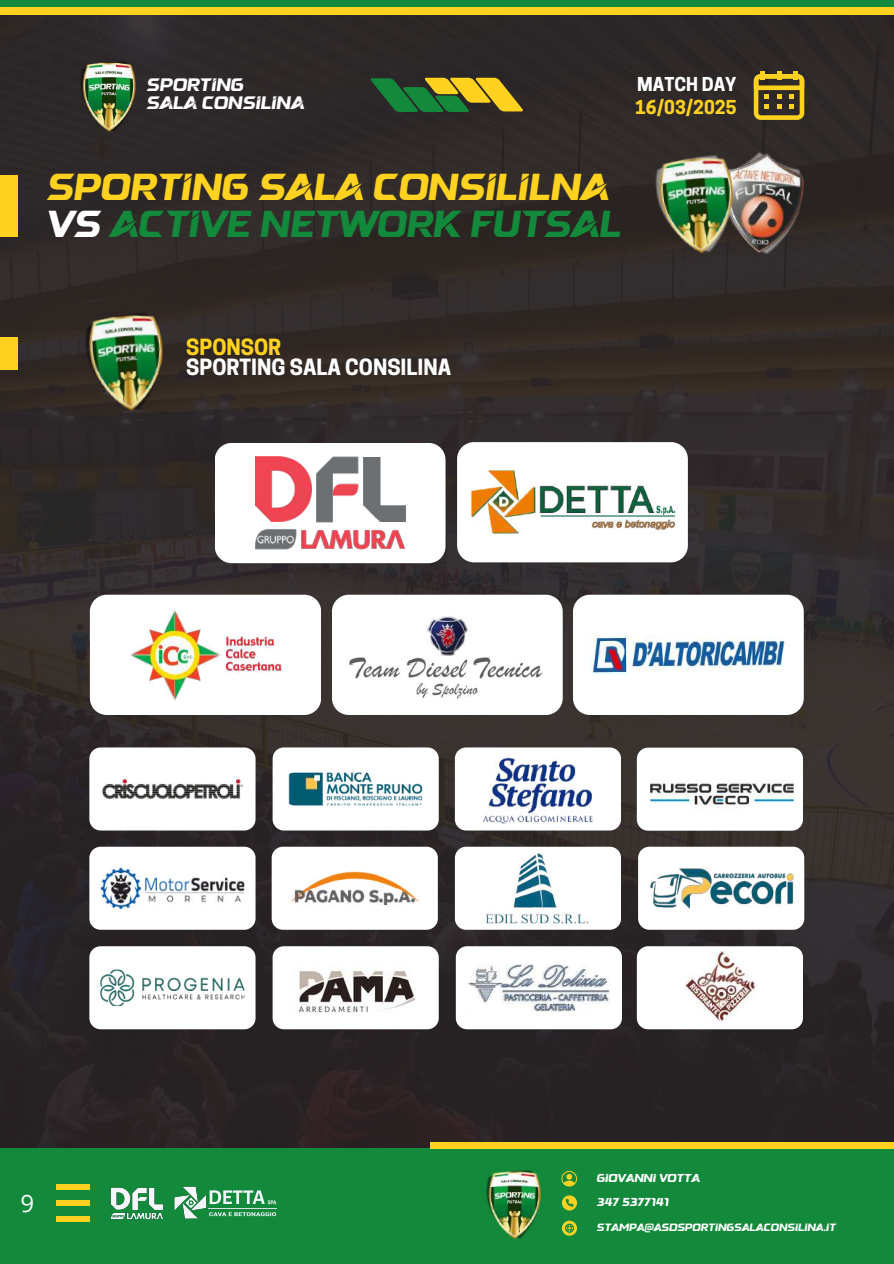
<style>
.page{position:relative;width:894px;height:1264px;background:#fff}
.page>*{position:absolute;margin:0;border:0;box-sizing:border-box;transform-origin:0 0}
.t1{font:37.5px/37.2px "Semakin";color:#ffd21f}
.t2{font:24px "Open Sans";color:#fff}
.t3{font:700 21px "Cooper Hewitt";color:#fff}
.t4{font:700 21px "Cooper Hewitt";color:#ffd21f}
.t5{font:18px/18px "Semakin";color:#fff}
.t6{font:700 18px "Cooper Hewitt";color:#ffd21f}
.t7{font:700 18px "Cooper Hewitt";color:#fff}
.t8{font:11.55px/24.2px "Semakin";color:#fff}
.t9{font:10.5px "Semakin";color:#fff}
.s1{color:#fff}
.s2{color:#13893b}
</style>
<div class="page">
<img style="left:0;top:15px;width:893px;height:1133px">
<div style="left:0;top:1148px;width:893px;height:115px;background:#13893b"></div>
<svg style="left:562px;top:1195px;width:14px;height:14px"></svg>
<svg style="left:562px;top:1220px;width:14px;height:15px"></svg>
<svg style="left:561px;top:1171px;width:16px;height:15px"></svg>
<img style="left:486px;top:1170px;width:56px;height:70px">
<svg style="left:216px;top:1215px;width:60px;height:1px"></svg>
<svg style="left:216px;top:1190px;width:48px;height:10px"></svg>
<img style="left:216px;top:1200px;width:61px;height:15px">
<img style="left:174px;top:1186px;width:42px;height:33px">
<img style="left:179px;top:1191px;width:20px;height:23px">
<img style="left:110px;top:1187px;width:53px;height:32px">
<img style="left:77px;top:301px;width:100px;height:118px">
<div style="left:0;top:338px;width:17px;height:32px;background:#ffd21f"></div>
<svg style="left:573px;top:594px;width:230px;height:121px"></svg>
<svg style="left:332px;top:594px;width:230px;height:121px"></svg>
<svg style="left:215px;top:443px;width:230px;height:120px"></svg>
<svg style="left:457px;top:442px;width:230px;height:120px"></svg>
<svg style="left:90px;top:594px;width:231px;height:121px"></svg>
<img style="left:463px;top:464px;width:218px;height:76px">
<img style="left:253px;top:528px;width:154px;height:22px">
<img style="left:255px;top:457px;width:56px;height:64px">
<img style="left:315px;top:455px;width:45px;height:68px">
<img style="left:363px;top:457px;width:42px;height:64px">
<img style="left:425px;top:612px;width:46px;height:33px">
<img style="left:345px;top:645px;width:204px;height:33px">
<img style="left:411px;top:682px;width:72px;height:17px">
<img style="left:125px;top:604px;width:161px;height:101px">
<img style="left:587px;top:636px;width:202px;height:38px">
<div style="left:89px;top:946px;width:166px;height:83px;background:#fff;border-radius:11px"></div>
<div style="left:272px;top:946px;width:166px;height:83px;background:#fff;border-radius:11px"></div>
<div style="left:455px;top:946px;width:166px;height:83px;background:#fff;border-radius:11px"></div>
<div style="left:271px;top:846px;width:166px;height:83px;background:#fff;border-radius:11px"></div>
<div style="left:455px;top:846px;width:166px;height:83px;background:#fff;border-radius:11px"></div>
<div style="left:638px;top:846px;width:166px;height:83px;background:#fff;border-radius:11px"></div>
<div style="left:89px;top:846px;width:166px;height:83px;background:#fff;border-radius:11px"></div>
<div style="left:455px;top:747px;width:166px;height:83px;background:#fff;border-radius:11px"></div>
<div style="left:89px;top:747px;width:166px;height:83px;background:#fff;border-radius:11px"></div>
<div style="left:272px;top:747px;width:166px;height:83px;background:#fff;border-radius:11px"></div>
<img style="left:465px;top:752px;width:144px;height:73px;border-radius:11px">
<img style="left:99px;top:776px;width:147px;height:26px;border-radius:11px">
<img style="left:283px;top:772px;width:144px;height:33px;border-radius:11px">
<img style="left:100px;top:867px;width:144px;height:42px;border-radius:11px">
<img style="left:649px;top:867px;width:144px;height:41px;border-radius:11px">
<img style="left:465px;top:850px;width:144px;height:75px;border-radius:11px">
<img style="left:282px;top:871px;width:144px;height:34px;border-radius:11px">
<img style="left:100px;top:969px;width:144px;height:37px;border-radius:11px">
<div style="left:636px;top:747px;width:166px;height:83px;background:#fff;border-radius:11px"></div>
<img style="left:649px;top:768px;width:144px;height:41px;border-radius:11px">
<div style="left:636px;top:946px;width:166px;height:83px;background:#fff;border-radius:11px"></div>
<img style="left:467px;top:964px;width:144px;height:47px">
<img style="left:298px;top:968px;width:118px;height:45px">
<img style="left:685px;top:951px;width:71px;height:70px">
<div style="left:56px;top:1216px;width:34px;height:5px;background:#ffd21f"></div>
<div style="left:56px;top:1200px;width:34px;height:5px;background:#ffd21f"></div>
<div style="left:56px;top:1184px;width:34px;height:5px;background:#ffd21f"></div>
<div style="left:429px;top:1142px;width:464px;height:6px;background:#ffd21f"></div>
<svg style="left:370px;top:78px;width:153px;height:34px;background:#687e2a"></svg>
<div style="left:0;top:175px;width:17px;height:61px;background:#ffd21f"></div>
<img style="left:747px;top:147px;width:72px;height:113px">
<img style="left:647px;top:143px;width:100px;height:119px">
<img style="left:76px;top:54px;width:66px;height:81px">
<div style="left:0;top:0;width:893px;height:15px;background:#ffd21f"></div>
<div style="left:0;top:0;width:893px;height:7px;background:#13893b"></div>
<div style="left:760px;top:72px;width:5px;height:8px;background:#ffd21f"></div>
<div style="left:776px;top:72px;width:5px;height:8px;background:#ffd21f"></div>
<div style="left:792px;top:72px;width:5px;height:8px;background:#ffd21f"></div>
<svg style="left:753px;top:74px;width:51px;height:46px;background:#927a23"></svg>
<p class="t5" style="left:146px;top:77px;width:159px">SPORTING<br>SALA CONSILINA</p>
<p class="t7" style="left:637px;top:77px;width:101px">MATCH DAY</p>
<p class="t6" style="left:635px;top:101px;width:103px">16/03/2025</p>
<p class="t1" style="left:46px;top:172px;width:576px">SPORTING SALA CONSILILNA<br><span class="s1">VS</span> <span class="s2">ACTIVE NETWORK FUTSAL</span></p>
<p class="t4" style="left:186px;top:339px;width:96px">SPONSOR</p>
<p class="t3" style="left:186px;top:359px;width:266px">SPORTING SALA CONSILINA</p>
<p class="t2" style="left:20px;top:1186px;width:15px">9</p>
<p class="t8" style="left:596px;top:1166px;width:105px">GIOVANNI VOTTA<br>347 5377141</p>
<p class="t9" style="left:596px;top:1223px;width:240px">STAMPA@ASDSPORTINGSALACONSILINA.IT</p>
</div>
